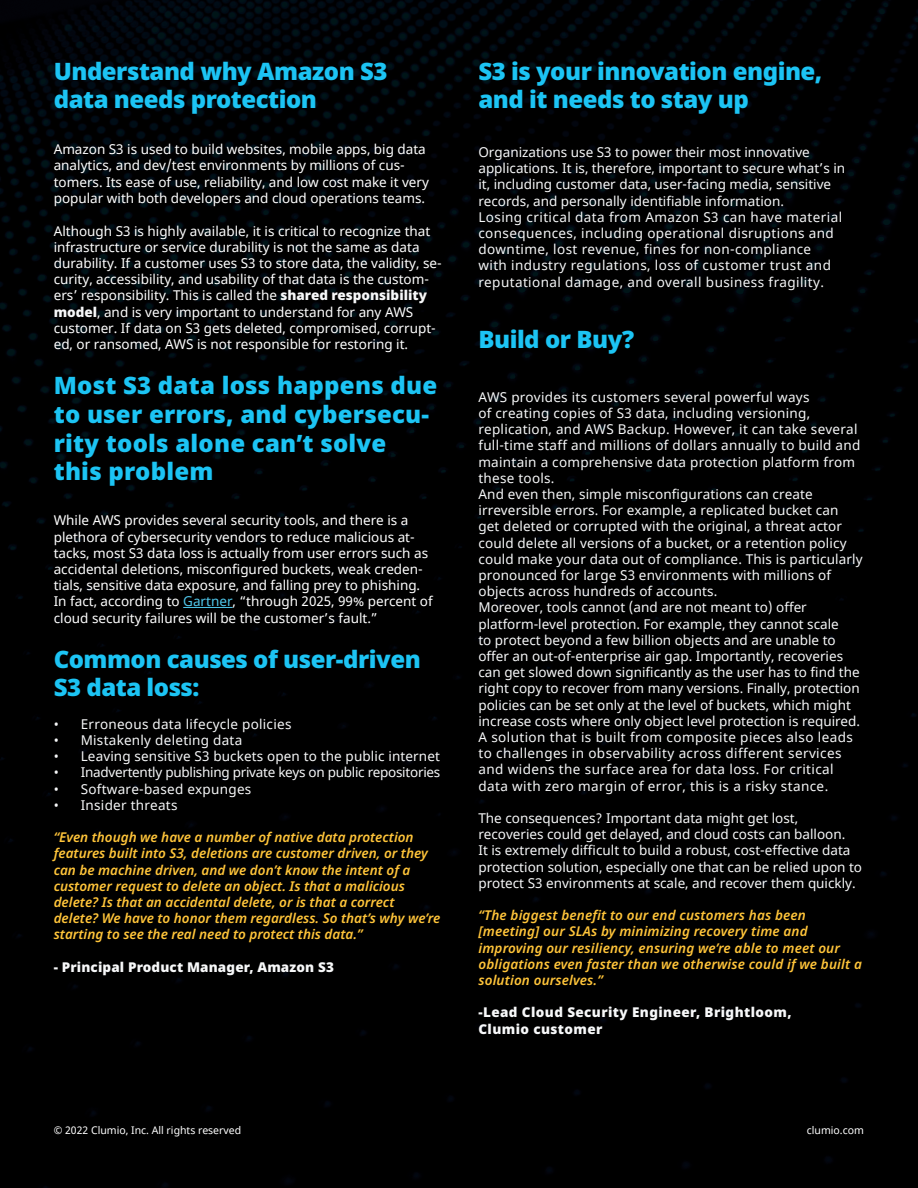
<style>
.page{position:relative;width:918px;height:1188px;background:#000}
.page>*{position:absolute;margin:0;border:0;box-sizing:border-box;transform-origin:0 0}
.t1{font:900 24px/28.8px "Noto Sans";letter-spacing:-.02em;color:#1cc4f4}
.t2{font:900 24px/28.8px "Noto Sans";letter-spacing:.01em;color:#1cc4f4}
.t3{font:13.5px/16.2px "Noto Sans";letter-spacing:.01em;color:#f7f8f9}
.t4{font:13.5px/16.2px "Noto Sans";color:#fff}
.t5{font:italic 600 13.5px/16.2px "Noto Sans";color:#ffc53a}
.t6{font:13.5px/16.2px "Noto Sans";letter-spacing:.03em;color:#f7f8f9}
.t7{font:13.5px "Noto Sans";letter-spacing:-.02em;color:#f7f8f9}
.t8{font:900 13.5px/16.2px "Noto Sans";letter-spacing:.03em;color:#f7f8f9}
.t9{font:900 13.5px "Noto Sans";letter-spacing:.01em;color:#f7f8f9}
.t10{font:10.5px "Noto Sans";color:#fff}
.s1{font-weight:900;color:#f7f8f9}
.s2{color:#50c8ec}
</style>
<div class="page">
<hr style="left:183px;top:607px;width:50px;height:1px;background:#50c8ec">
<h1 class="t1" style="left:54px;top:56px;width:335px">Understand why Amazon S3 data needs protection</h1>
<p class="t4" style="left:54px;top:141px;width:377px">Amazon S3 is used to build websites, mobile apps, big data analytics, and dev/test environments by millions of cus&shy;tomers. Its ease of use, reliability, and low cost make it very popular with both developers and cloud operations teams.</p>
<p class="t4" style="left:54px;top:223px;width:389px">Although S3 is highly available, it is critical to recognize that infrastructure or service durability is not the same as data durability. If a customer uses S3 to store data, the validity, se&shy;curity, accessibility, and usability of that data is the custom&shy;ers’ responsibility. This is called the <span class="s1">shared responsibility model</span>, and is very important to understand for any AWS customer. If data on S3 gets deleted, compromised, corrupt&shy;ed, or ransomed, AWS is not responsible for restoring it.</p>
<h1 class="t2" style="left:54px;top:371px;width:385px">Most S3 data loss happens due to user errors, and cybersecu&shy;rity tools alone can’t solve this problem</h1>
<p class="t4" style="left:54px;top:513px;width:381px">While AWS provides several security tools, and there is a plethora of cybersecurity vendors to reduce malicious at&shy;tacks, most S3 data loss is actually from user errors such as accidental deletions, misconfigured buckets, weak creden&shy;tials, sensitive data exposure, and falling prey to phishing.<br>In fact, according to <span class="s2">Gartner</span>, “through 2025, 99% percent of cloud security failures will be the customer’s fault.”</p>
<h1 class="t1" style="left:54px;top:644px;width:369px">Common causes of user-driven<br>S3 data loss:</h1>
<p class="t3" style="left:54px;top:716px;width:239px">• Erroneous data lifecycle policies</p>
<p class="t3" style="left:54px;top:733px;width:190px">• Mistakenly deleting data</p>
<p class="t3" style="left:54px;top:749px;width:388px">• Leaving sensitive S3 buckets open to the public internet</p>
<p class="t7" style="left:54px;top:763px;width:388px">• Inadvertently publishing private keys on public repositories</p>
<p class="t3" style="left:54px;top:781px;width:199px">• Software-based expunges</p>
<p class="t3" style="left:54px;top:797px;width:125px">• Insider threats</p>
<p class="t5" style="left:54px;top:830px;width:388px">“Even though we have a number of native data protection features built into S3, deletions are customer driven, or they can be machine driven, and we don’t know the intent of a customer request to delete an object. Is that a malicious delete? Is that an accidental delete, or is that a correct delete? We have to honor them regardless. So that’s why we’re starting to see the real need to protect this data.”</p>
<p class="t9" style="left:54px;top:957px;width:282px">- Principal Product Manager, Amazon S3</p>
<h1 class="t1" style="left:478px;top:56px;width:345px">S3 is your innovation engine, and it needs to stay up</h1>
<p class="t6" style="left:478px;top:145px;width:368px">Organizations use S3 to power their most innovative applications. It is, therefore, important to secure what’s in it, including customer data, user-facing media, sensitive records, and personally identifiable information.<br>Losing critical data from Amazon S3 can have material consequences, including operational disruptions and downtime, lost revenue, fines for non-compliance<br>with industry regulations, loss of customer trust and reputational damage, and overall business fragility.</p>
<h1 class="t1" style="left:478px;top:325px;width:158px">Build or Buy?</h1>
<p class="t3" style="left:478px;top:389px;width:386px">AWS provides its customers several powerful ways<br>of creating copies of S3 data, including versioning, replication, and AWS Backup. However, it can take several full-time staff and millions of dollars annually to build and maintain a comprehensive data protection platform from these tools.<br>And even then, simple misconfigurations can create irreversible errors. For example, a replicated bucket can get deleted or corrupted with the original, a threat actor could delete all versions of a bucket, or a retention policy could make your data out of compliance. This is particularly pronounced for large S3 environments with millions of objects across hundreds of accounts.<br>Moreover, tools cannot (and are not meant to) offer platform-level protection. For example, they cannot scale<br>to protect beyond a few billion objects and are unable to offer an out-of-enterprise air gap. Importantly, recoveries can get slowed down significantly as the user has to find the right copy to recover from many versions. Finally, protection policies can be set only at the level of buckets, which might increase costs where only object level protection is required.<br>A solution that is built from composite pieces also leads to challenges in observability across different services and widens the surface area for data loss. For critical data with zero margin of error, this is a risky stance.</p>
<p class="t3" style="left:478px;top:811px;width:385px">The consequences? Important data might get lost, recoveries could get delayed, and cloud costs can balloon.<br>It is extremely difficult to build a robust, cost-effective data protection solution, especially one that can be relied upon to protect S3 environments at scale, and recover them quickly.</p>
<p class="t5" style="left:478px;top:908px;width:385px">“The biggest benefit to our end customers has been [meeting] our SLAs by minimizing recovery time and improving our resiliency, ensuring we’re able to meet our obligations even faster than we otherwise could if we built a solution ourselves.”</p>
<p class="t8" style="left:478px;top:1004px;width:315px">-Lead Cloud Security Engineer, Brightloom,<br>Clumio customer</p>
<p class="t10" style="left:54px;top:1123px;width:189px">© 2022 Clumio, Inc. All rights reserved</p>
<p class="t10" style="left:807px;top:1123px;width:59px">clumio.com</p>
</div>
